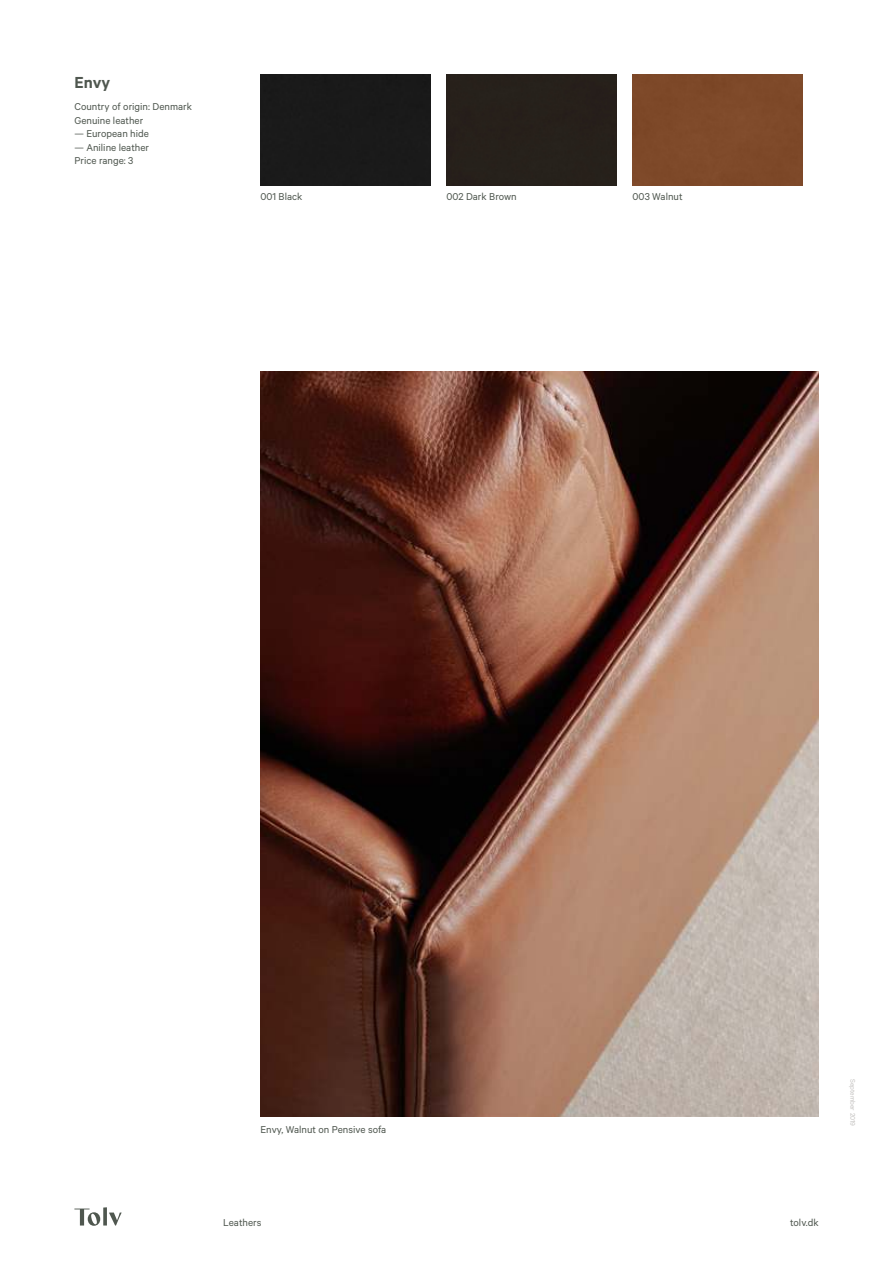
<style>
.page{position:relative;width:893px;height:1263px;background:#fff}
.page>*{position:absolute;margin:0;border:0;box-sizing:border-box;transform-origin:0 0}
.t1{font:600 18px "Calibre";color:#4f574f}
.t2{font:11.25px/13.5px "Calibre";color:#4f574f}
.t3{font:7.5px "Calibre";color:#c4c2c0}
</style>
<div class="page">
<svg style="left:74px;top:1207px;width:48px;height:19px"></svg>
<div style="left:260px;top:74px;width:171px;height:112px;background:#1a1a1a"></div>
<div style="left:446px;top:74px;width:171px;height:112px;background:#26201b"></div>
<div style="left:632px;top:75px;width:171px;height:111px;background:#7e4929"></div>
<img style="left:260px;top:372px;width:559px;height:744px">
<h1 class="t1" style="left:74px;top:76px;width:37px">Envy</h1>
<p class="t2" style="left:74px;top:101px;width:119px">Country of origin: Denmark<br>Genuine leather</p>
<p class="t2" style="left:74px;top:128px;width:76px">— European hide</p>
<p class="t2" style="left:74px;top:141px;width:76px">— Aniline leather<br>Price range: 3</p>
<p class="t2" style="left:260px;top:190px;width:43px">001 Black</p>
<p class="t2" style="left:446px;top:190px;width:72px">002 Dark Brown</p>
<p class="t2" style="left:632px;top:190px;width:52px">003 Walnut</p>
<p class="t2" style="left:260px;top:1123px;width:127px">Envy, Walnut on Pensive sofa</p>
<p class="t2" style="left:223px;top:1216px;width:40px">Leathers</p>
<p class="t3" style="left:855px;top:1079px;width:49px;rotate:90deg">September 2019</p>
<p class="t2" style="left:790px;top:1216px;width:30px">tolv.dk</p>
</div>
